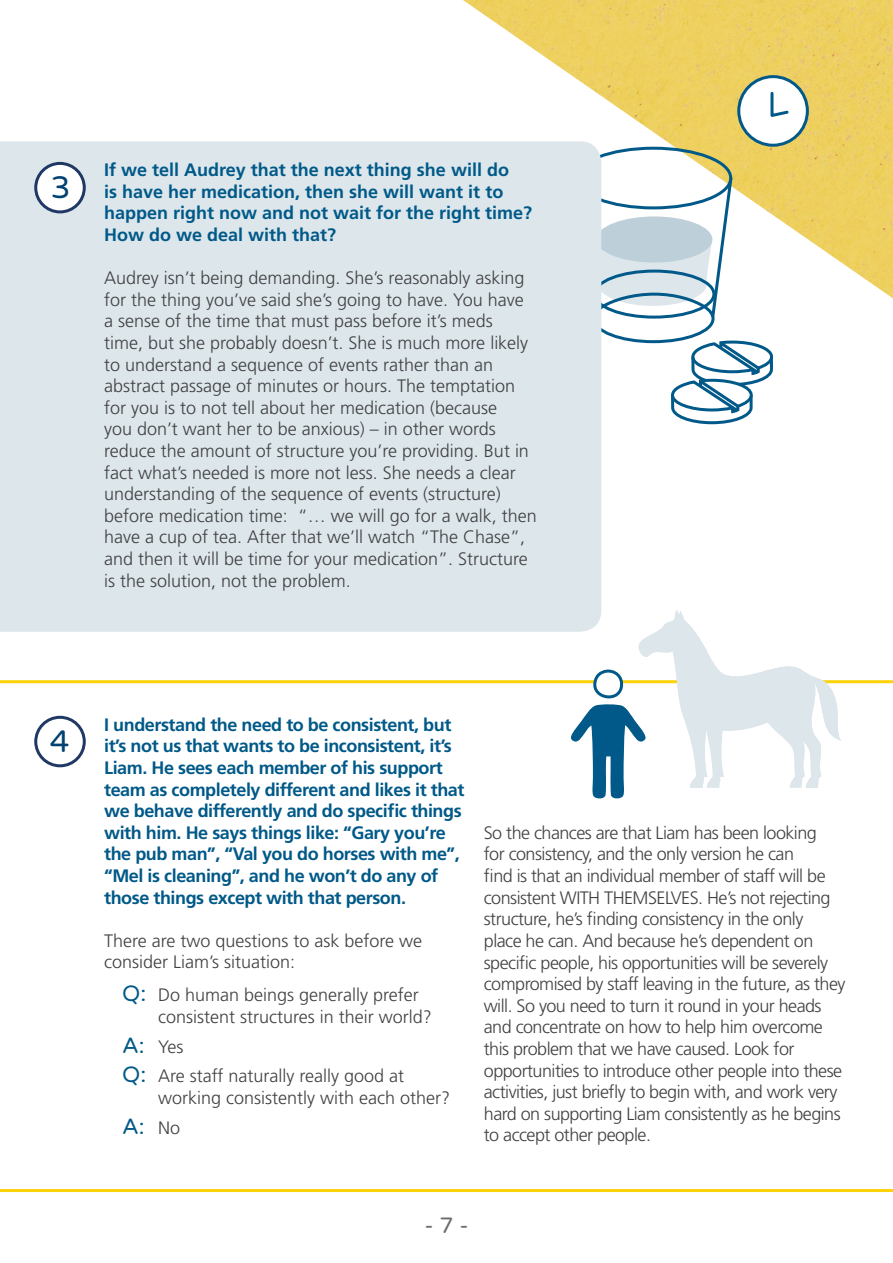
<style>
.page{position:relative;width:893px;height:1263px;background:#fff}
.page>*{position:absolute;margin:0;border:0;box-sizing:border-box;transform-origin:0 0}
.t1{font:31.5px "Varela Round";color:#004271}
.t2{font:22.5px "Varela Round";color:#005988}
.t3{font:22.5px "Varela Round";color:#6d6e71}
.t4{font:300 18px/21.6px "Frutiger LT Std";color:#414042}
.t5{font:300 18px/21.6px "Frutiger LT Std";letter-spacing:-.03em;color:#414042}
.t6{font:700 18px/21.6px "Frutiger LT Std";letter-spacing:-.025em;color:#005988}
.t7{font:700 18px/21.6px "Frutiger LT Std";color:#005988}
.s1{font-family:"Varela Round";font-weight:400;font-size:22.5px;color:#005988}
.s2{font-family:"Frutiger LT Std";font-weight:300;font-size:18px;color:#414042}
</style>
<div class="page">
<img style="left:463px;top:0;width:430px;height:298px">
<div style="left:575px;top:147px;width:157px;height:62px;border:3px solid #005988;border-radius:50%"></div>
<div style="left:0;top:141px;width:601px;height:491px;background:#dce6eb"></div>
<svg style="left:0;top:680px;width:893px;height:512px"></svg>
<svg style="left:570px;top:610px;width:271px;height:190px"></svg>
<div style="left:36px;top:163px;width:48px;height:49px;background:#fff;border-radius:50%"></div>
<div style="left:34px;top:162px;width:52px;height:51px;border:3px solid #203864;border-radius:50%"></div>
<div style="left:36px;top:717px;width:48px;height:49px;background:#fff;border-radius:50%"></div>
<div style="left:34px;top:716px;width:52px;height:51px;border:3px solid #203864;border-radius:50%"></div>
<svg style="left:591px;top:175px;width:184px;height:331px"></svg>
<div style="left:739px;top:77px;width:68px;height:68px;background:#fff;border-radius:50%"></div>
<div style="left:737px;top:75px;width:72px;height:72px;border:3px solid #005988;border-radius:50%"></div>
<svg style="left:770px;top:92px;width:19px;height:25px"></svg>
<h1 class="t1" style="left:51px;top:163px;width:21px">33</h1>
<p class="t7" style="left:104px;top:159px;width:430px">If we tell Audrey that the next thing she will do<br>is have her medication, then she will want it to happen right now and not wait for the right time?<br>How do we deal with that?</p>
<p class="t4" style="left:104px;top:267px;width:434px">Audrey isn’t being demanding. She’s reasonably asking for the thing you’ve said she’s going to have. You have a sense of the time that must pass before it’s meds<br>time, but she probably doesn’t. She is much more likely to understand a sequence of events rather than an abstract passage of minutes or hours. The temptation for you is to not tell about her medication (because<br>you don’t want her to be anxious) – in other words reduce the amount of structure you’re providing. But in fact what’s needed is more not less. She needs a clear understanding of the sequence of events (structure) before medication time: “… we will go for a walk, then have a cup of tea. After that we’ll watch “The Chase”, and then it will be time for your medication”. Structure is the solution, not the problem.</p>
<h1 class="t1" style="left:50px;top:720px;width:21px">4</h1>
<p class="t6" style="left:104px;top:714px;width:362px">I understand the need to be consistent, but it’s not us that wants to be inconsistent, it’s Liam. He sees each member of his support team as completely different and likes it that we behave differently and do specific things with him. He says things like: “Gary you’re the pub man”, “Val you do horses with me”, “Mel is cleaning”, and he won’t do any of those things except with that person.</p>
<p class="t4" style="left:104px;top:930px;width:320px">There are two questions to ask before we consider Liam’s situation:</p>
<p class="t4" style="left:158px;top:984px;width:275px;text-indent:-36px"><span class="s1">Q:</span> Do human beings generally prefer consistent structures in their world?</p>
<p class="t4" style="left:122px;top:1032px;width:284px;line-height:29.7px"><span class="s1">A:</span> Yes<br><span class="s1">Q:</span> Are staff naturally really good at</p>
<p class="t4" style="left:158px;top:1087px;width:294px">working consistently with each other?</p>
<p class="t2" style="left:122px;top:1111px;width:60px">A: <span class="s2">No</span></p>
<p class="t5" style="left:484px;top:822px;width:363px">So the chances are that Liam has been looking<br>for consistency, and the only version he can<br>find is that an individual member of staff will be consistent WITH THEMSELVES. He’s not rejecting structure, he’s finding consistency in the only place he can. And because he’s dependent on specific people, his opportunities will be severely compromised by staff leaving in the future, as they will. So you need to turn it round in your heads and concentrate on how to help him overcome this problem that we have caused. Look for opportunities to introduce other people into these activities, just briefly to begin with, and work very hard on supporting Liam consistently as he begins to accept other people.</p>
<p class="t3" style="left:424px;top:1210px;width:46px">- 7 -</p>
</div>
